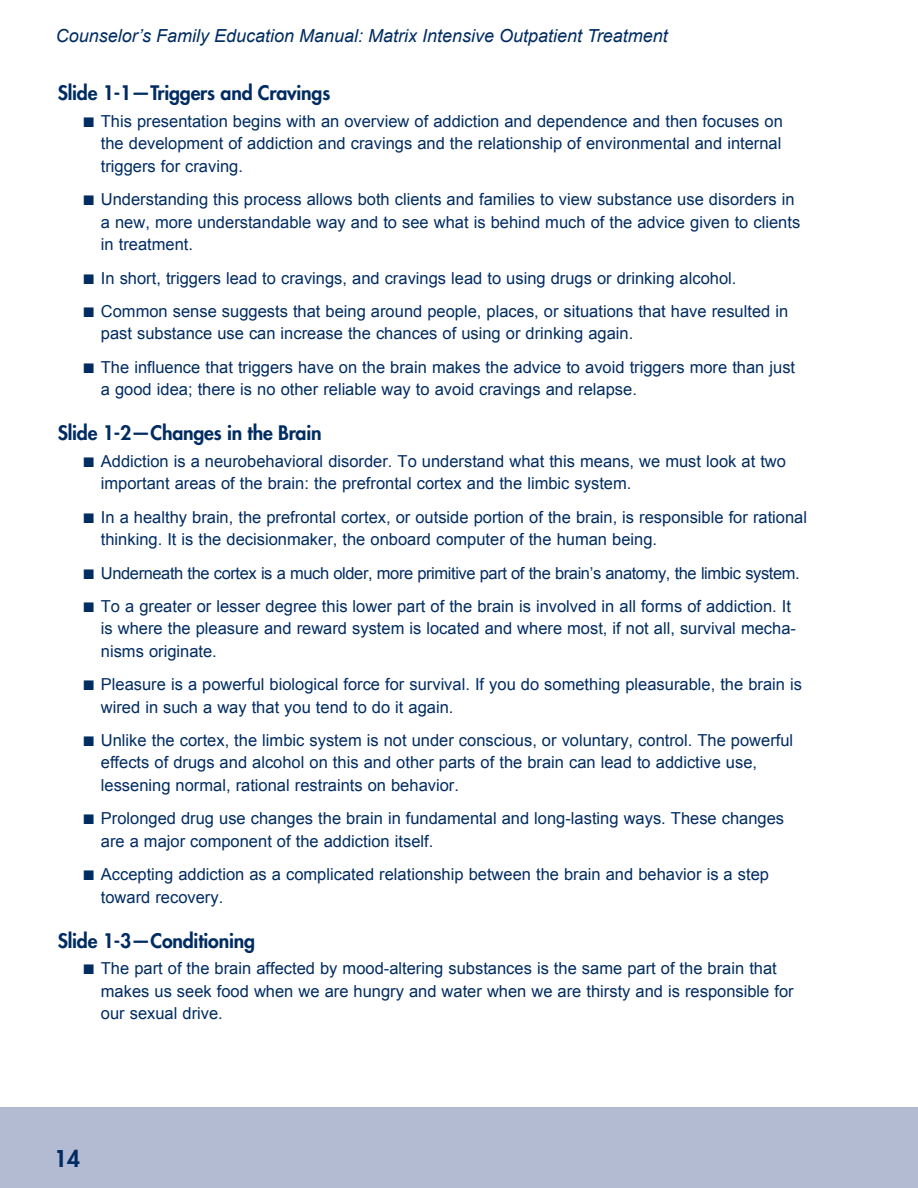
<style>
.page{position:relative;width:918px;height:1188px;background:#fff}
.page>*{position:absolute;margin:0;border:0;box-sizing:border-box;transform-origin:0 0}
.t1{font:800 22.5px "Futura Std";color:#002c62}
.H2_FuturaStd{font:800 19.5px "Futura Std";letter-spacing:-.01em;color:#002c62}
.t2{font:italic 18px "Arial";color:#002c62}
.t3{font:16.5px/22.5px "Arial";color:#002c62}
.t4{font:16.5px "Arial";letter-spacing:-.025em;color:#002c62}
.s1{font-family:"Times New Roman";font-size:21px}
</style>
<div class="page">
<div style="left:0;top:1107px;width:918px;height:81px;background:#b3bbd3"></div>
<p class="t2" style="left:56px;top:24px;width:614px">Counselor’s Family Education Manual: Matrix Intensive Outpatient Treatment</p>
<p class="H2_FuturaStd" style="left:58px;top:81px;width:274px">Slide 1-1—Triggers and Cravings</p>
<p class="t3" style="left:101px;top:110px;width:683px;text-align:justify;text-indent:-18px"><span class="s1">■</span> This presentation begins with an overview of addiction and dependence and then focuses on the development of addiction and cravings and the relationship of environmental and internal triggers for craving.</p>
<p class="t3" style="left:101px;top:188px;width:701px;text-indent:-18px"><span class="s1">■</span> Understanding this process allows both clients and families to view substance use disorders in a new, more understandable way and to see what is behind much of the advice given to clients in treatment.</p>
<p class="t3" style="left:83px;top:267px;width:655px"><span class="s1">■</span> In short, triggers lead to cravings, and cravings lead to using drugs or drinking alcohol.</p>
<p class="t3" style="left:101px;top:300px;width:689px;text-indent:-18px"><span class="s1">■</span> Common sense suggests that being around people, places, or situations that have resulted in past substance use can increase the chances of using or drinking again.</p>
<p class="t3" style="left:101px;top:356px;width:696px;text-indent:-18px"><span class="s1">■</span> The influence that triggers have on the brain makes the advice to avoid triggers more than just a good idea; there is no other reliable way to avoid cravings and relapse.</p>
<p class="H2_FuturaStd" style="left:58px;top:421px;width:266px">Slide 1-2—Changes in the Brain</p>
<p class="t3" style="left:101px;top:450px;width:687px;text-indent:-18px"><span class="s1">■</span> Addiction is a neurobehavioral disorder. To understand what this means, we must look at two important areas of the brain: the prefrontal cortex and the limbic system.</p>
<p class="t3" style="left:101px;top:506px;width:708px;text-indent:-18px"><span class="s1">■</span> In a healthy brain, the prefrontal cortex, or outside portion of the brain, is responsible for rational thinking. It is the decisionmaker, the onboard computer of the human being.</p>
<p class="t4" style="left:83px;top:562px;width:719px"><span class="s1">■</span> Underneath the cortex is a much older, more primitive part of the brain’s anatomy, the limbic system.</p>
<p class="t3" style="left:101px;top:595px;width:697px;text-indent:-18px"><span class="s1">■</span> To a greater or lesser degree this lower part of the brain is involved in all forms of addiction. It is where the pleasure and reward system is located and where most, if not all, survival mecha&shy;nisms originate.</p>
<p class="t3" style="left:101px;top:673px;width:703px;text-indent:-18px"><span class="s1">■</span> Pleasure is a powerful biological force for survival. If you do something pleasurable, the brain is wired in such a way that you tend to do it again.</p>
<p class="t3" style="left:101px;top:729px;width:694px;text-indent:-18px"><span class="s1">■</span> Unlike the cortex, the limbic system is not under conscious, or voluntary, control. The powerful effects of drugs and alcohol on this and other parts of the brain can lead to addictive use, lessening normal, rational restraints on behavior.</p>
<p class="t3" style="left:101px;top:807px;width:685px;text-indent:-18px"><span class="s1">■</span> Prolonged drug use changes the brain in fundamental and long-lasting ways. These changes are a major component of the addiction itself.</p>
<p class="t3" style="left:101px;top:863px;width:670px;text-indent:-18px"><span class="s1">■</span> Accepting addiction as a complicated relationship between the brain and behavior is a step toward recovery.</p>
<p class="H2_FuturaStd" style="left:58px;top:928px;width:199px">Slide 1-3—Conditioning</p>
<p class="t3" style="left:101px;top:957px;width:694px;text-indent:-18px"><span class="s1">■</span> The part of the brain affected by mood-altering substances is the same part of the brain that makes us seek food when we are hungry and water when we are thirsty and is responsible for our sexual drive.</p>
<h1 class="t1" style="left:54px;top:1144px;width:28px">14</h1>
</div>
